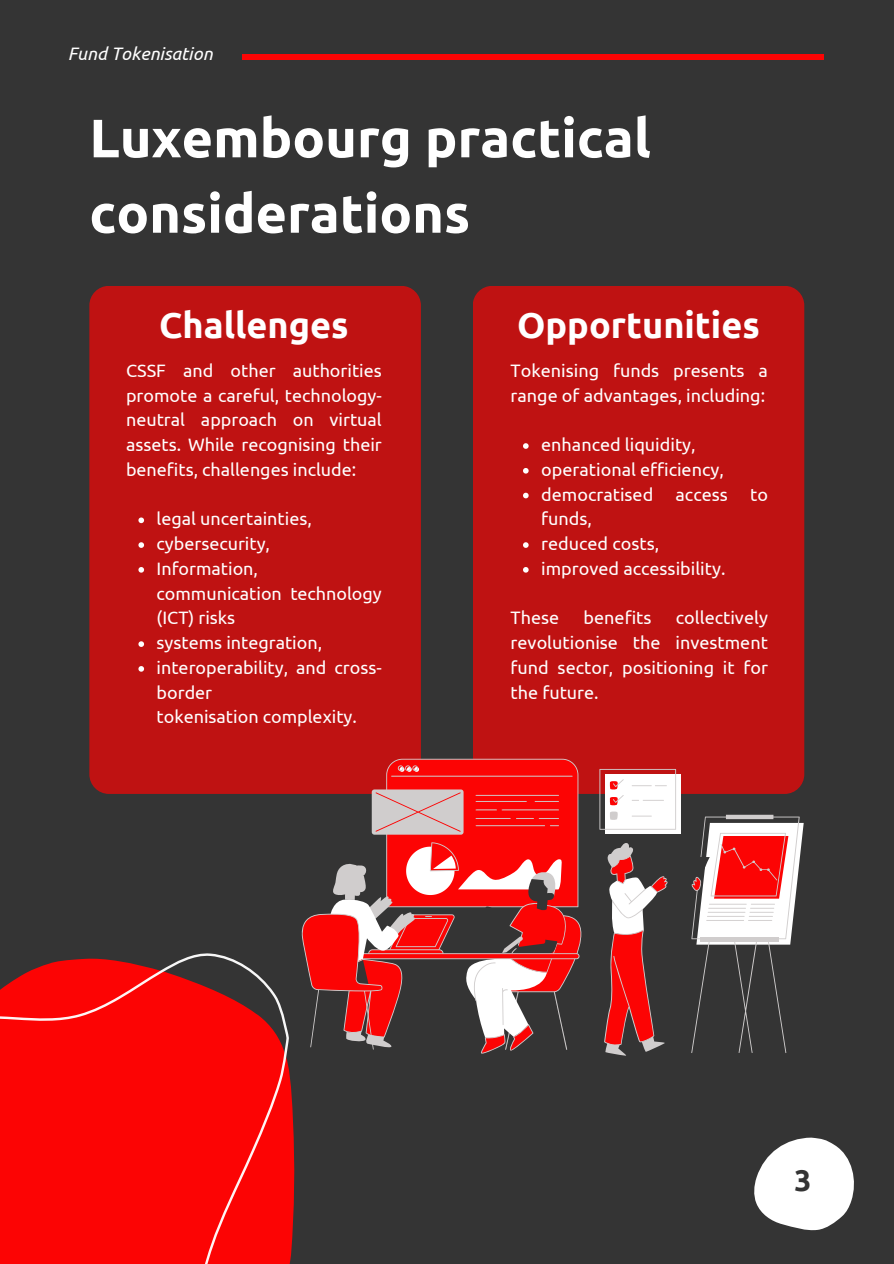
<style>
.page{position:relative;width:894px;height:1264px;background:#fff}
.page>*{position:absolute;margin:0;border:0;box-sizing:border-box;transform-origin:0 0}
.t1{font:700 54px/75.3px "Ubuntu";color:#fff}
.t2{font:700 36px "Ubuntu";color:#fff}
.t3{font:700 30px "Ubuntu";color:#343434}
.t4{font:18px/24.8px "Ubuntu";color:#fff}
.t5{font:italic 18px "Ubuntu";color:#fff}
</style>
<div class="page">
<div style="left:0;top:0;width:893px;height:1263px;background:#343434"></div>
<svg style="left:754px;top:1137px;width:99px;height:93px"></svg>
<div style="left:89px;top:286px;width:332px;height:507px;background:#bf1212;border-radius:20px"></div>
<div style="left:472px;top:286px;width:332px;height:507px;background:#bf1212;border-radius:20px"></div>
<div style="left:242px;top:54px;width:581px;height:6px;background:#fc0404"></div>
<svg style="left:0;top:953px;width:295px;height:310px;background:#e80c0c"></svg>
<svg style="left:301px;top:758px;width:502px;height:297px"></svg>
<svg style="left:138px;top:517px;width:6px;height:6px"></svg>
<svg style="left:138px;top:542px;width:6px;height:6px"></svg>
<svg style="left:138px;top:567px;width:6px;height:5px"></svg>
<svg style="left:138px;top:641px;width:6px;height:6px"></svg>
<svg style="left:138px;top:666px;width:6px;height:5px"></svg>
<svg style="left:523px;top:443px;width:5px;height:6px"></svg>
<svg style="left:523px;top:468px;width:5px;height:5px"></svg>
<svg style="left:523px;top:492px;width:5px;height:6px"></svg>
<svg style="left:523px;top:542px;width:5px;height:6px"></svg>
<svg style="left:523px;top:567px;width:5px;height:5px"></svg>
<p class="t5" style="left:68px;top:43px;width:146px">Fund Tokenisation</p>
<p class="t1" style="left:89px;top:100px;width:563px">Luxembourg practical considerations</p>
<p class="t2" style="left:159px;top:305px;width:191px">Challenges</p>
<h1 class="t4" style="left:126px;top:358px;width:257px;text-align:justify">CSSF and other authorities promote a careful, technology&shy;neutral approach on virtual assets. While recognising their benefits, challenges include:</h1>
<h2 class="t4" style="left:156px;top:506px;width:157px">legal uncertainties,</h2>
<p class="t4" style="left:156px;top:531px;width:115px">cybersecurity,</p>
<p class="t4" style="left:156px;top:556px;width:227px">Information, communication technology (ICT) risks</p>
<p class="t4" style="left:156px;top:630px;width:167px">systems integration,</p>
<p class="t4" style="left:156px;top:655px;width:227px">interoperability, and cross&shy;border<br>tokenisation complexity.</p>
<p class="t2" style="left:517px;top:305px;width:244px">Opportunities</p>
<p class="t4" style="left:510px;top:358px;width:259px">Tokenising funds presents a range of advantages, including:</p>
<p class="t4" style="left:541px;top:432px;width:156px">enhanced liquidity,</p>
<p class="t4" style="left:541px;top:457px;width:184px">operational efficiency,</p>
<p class="t4" style="left:541px;top:481px;width:228px">democratised access to funds,</p>
<p class="t4" style="left:541px;top:531px;width:119px">reduced costs,</p>
<p class="t4" style="left:541px;top:556px;width:186px">improved accessibility.</p>
<p class="t4" style="left:510px;top:605px;width:50px">These</p>
<p class="t4" style="left:583px;top:605px;width:69px">benefits</p>
<p class="t4" style="left:510px;top:605px;width:259px;text-align:justify;text-indent:165px">collectively revolutionise the investment fund sector, positioning it for the future.</p>
<p class="t3" style="left:794px;top:1163px;width:19px">3</p>
</div>
